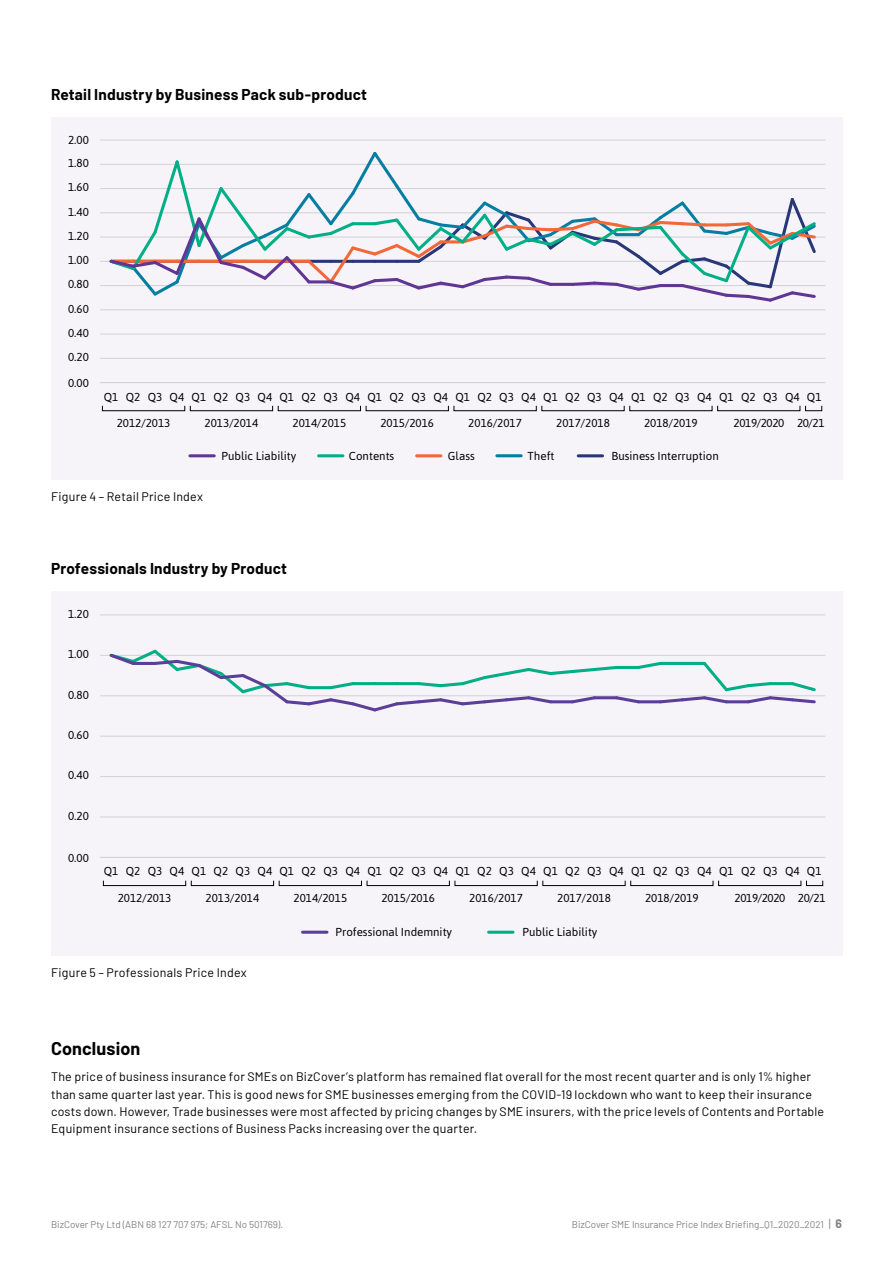
<style>
.page{position:relative;width:893px;height:1263px;background:#fff}
.page>*{position:absolute;margin:0;border:0;box-sizing:border-box;transform-origin:0 0}
.t1{font:700 18px "Barlow";letter-spacing:.005em;color:#000}
.t2{font:700 15.3px "Barlow";letter-spacing:.015em;color:#000}
.t3{font:12.3px/17.2px "Barlow";letter-spacing:.02em;color:#000}
.t4{font:11.55px "Asap";color:#000}
.t5{font:11.55px "Asap";letter-spacing:-.03em;color:#000}
.t6{font:9.75px "Barlow";color:#808285}
.s1{font-size:12px}
.s2{font-weight:700;font-size:12px}
</style>
<div class="page">
<div style="left:51px;top:117px;width:791px;height:363px;background:#f6f4f9"></div>
<hr style="left:100px;top:382px;width:725px;height:1px;background:#d1d3d4">
<hr style="left:100px;top:358px;width:725px;height:1px;background:#d1d3d4">
<hr style="left:100px;top:334px;width:725px;height:1px;background:#d1d3d4">
<hr style="left:100px;top:309px;width:725px;height:1px;background:#d1d3d4">
<hr style="left:100px;top:285px;width:725px;height:1px;background:#d1d3d4">
<hr style="left:100px;top:261px;width:725px;height:1px;background:#d1d3d4">
<hr style="left:100px;top:237px;width:725px;height:1px;background:#d1d3d4">
<hr style="left:100px;top:212px;width:725px;height:1px;background:#d1d3d4">
<hr style="left:100px;top:188px;width:725px;height:1px;background:#d1d3d4">
<hr style="left:100px;top:164px;width:725px;height:1px;background:#d1d3d4">
<hr style="left:100px;top:140px;width:725px;height:1px;background:#d1d3d4">
<hr style="left:578px;top:454px;width:24px;height:3px;background:#273778">
<hr style="left:497px;top:454px;width:24px;height:3px;background:#067da3">
<hr style="left:417px;top:454px;width:24px;height:3px;background:#f26838">
<hr style="left:319px;top:454px;width:24px;height:3px;background:#00af86">
<hr style="left:190px;top:454px;width:24px;height:3px;background:#613594">
<svg style="left:107px;top:151px;width:711px;height:151px"></svg>
<div style="left:102px;top:405px;width:83px;height:6px;border:1px solid #000"></div>
<div style="left:190px;top:405px;width:83px;height:6px;border:1px solid #000"></div>
<div style="left:278px;top:405px;width:83px;height:6px;border:1px solid #000"></div>
<div style="left:366px;top:405px;width:83px;height:6px;border:1px solid #000"></div>
<div style="left:453px;top:405px;width:84px;height:6px;border:1px solid #000"></div>
<div style="left:541px;top:405px;width:84px;height:6px;border:1px solid #000"></div>
<div style="left:629px;top:405px;width:84px;height:6px;border:1px solid #000"></div>
<div style="left:717px;top:405px;width:83px;height:6px;border:1px solid #000"></div>
<div style="left:805px;top:405px;width:17px;height:6px;border:1px solid #000"></div>
<div style="left:51px;top:591px;width:791px;height:365px;background:#f6f4f9"></div>
<hr style="left:100px;top:857px;width:725px;height:1px;background:#d1d3d4">
<hr style="left:100px;top:816px;width:725px;height:1px;background:#d1d3d4">
<hr style="left:100px;top:776px;width:725px;height:1px;background:#d1d3d4">
<hr style="left:100px;top:736px;width:725px;height:1px;background:#d1d3d4">
<hr style="left:100px;top:695px;width:725px;height:1px;background:#d1d3d4">
<hr style="left:100px;top:655px;width:725px;height:1px;background:#d1d3d4">
<hr style="left:100px;top:614px;width:725px;height:1px;background:#d1d3d4">
<hr style="left:489px;top:931px;width:24px;height:3px;background:#00af86">
<hr style="left:303px;top:931px;width:24px;height:3px;background:#5b3e98">
<svg style="left:107px;top:649px;width:711px;height:63px"></svg>
<div style="left:103px;top:880px;width:83px;height:6px;border:1px solid #000"></div>
<div style="left:191px;top:880px;width:83px;height:6px;border:1px solid #000"></div>
<div style="left:279px;top:880px;width:83px;height:6px;border:1px solid #000"></div>
<div style="left:367px;top:880px;width:83px;height:6px;border:1px solid #000"></div>
<div style="left:454px;top:880px;width:84px;height:6px;border:1px solid #000"></div>
<div style="left:542px;top:880px;width:84px;height:6px;border:1px solid #000"></div>
<div style="left:630px;top:880px;width:83px;height:6px;border:1px solid #000"></div>
<div style="left:718px;top:880px;width:83px;height:6px;border:1px solid #000"></div>
<div style="left:806px;top:880px;width:17px;height:6px;border:1px solid #000"></div>
<p class="t2" style="left:51px;top:84px;width:317px">Retail Industry by Business Pack sub-product</p>
<p class="t4" style="left:68px;top:133px;width:22px">2.00</p>
<p class="t4" style="left:68px;top:155px;width:22px">1.80</p>
<p class="t4" style="left:68px;top:180px;width:22px">1.60</p>
<p class="t4" style="left:68px;top:204px;width:22px">1.40</p>
<p class="t4" style="left:68px;top:228px;width:22px">1.20</p>
<p class="t4" style="left:68px;top:252px;width:22px">1.00</p>
<p class="t4" style="left:68px;top:277px;width:22px">0.80</p>
<p class="t4" style="left:68px;top:301px;width:22px">0.60</p>
<p class="t4" style="left:68px;top:325px;width:22px">0.40</p>
<p class="t4" style="left:68px;top:349px;width:22px">0.20</p>
<p class="t4" style="left:68px;top:375px;width:22px">0.00</p>
<p class="t4" style="left:104px;top:389px;width:719px">Q1 Q2 Q3 Q4 Q1 Q2 Q3 Q4 Q1 Q2 Q3 Q4 Q1 Q2 Q3 Q4 Q1 Q2 Q3 Q4 Q1 Q2 Q3 Q4 Q1 Q2 Q3 Q4 Q1 Q2 Q3 Q4 Q1</p>
<p class="t4" style="left:117px;top:415px;width:55px">2012/2013</p>
<p class="t4" style="left:205px;top:415px;width:55px">2013/2014</p>
<p class="t4" style="left:293px;top:415px;width:55px">2014/2015</p>
<p class="t4" style="left:380px;top:415px;width:55px">2015/2016</p>
<p class="t4" style="left:468px;top:415px;width:55px">2016/2017</p>
<p class="t4" style="left:556px;top:415px;width:55px">2017/2018</p>
<p class="t4" style="left:644px;top:415px;width:55px">2018/2019</p>
<p class="t5" style="left:734px;top:415px;width:93px">2019/2020 20/21</p>
<p class="t4" style="left:221px;top:449px;width:76px">Public Liability</p>
<p class="t4" style="left:349px;top:449px;width:47px">Contents</p>
<p class="t4" style="left:448px;top:449px;width:29px">Glass</p>
<p class="t4" style="left:528px;top:449px;width:28px">Theft</p>
<p class="t4" style="left:611px;top:449px;width:109px">Business Interruption</p>
<p class="t3" style="left:51px;top:487px;width:153px">Figure 4 – Retail Price Index</p>
<p class="t2" style="left:51px;top:557px;width:237px">Professionals Industry by Product</p>
<p class="t4" style="left:68px;top:606px;width:22px">1.20</p>
<p class="t4" style="left:68px;top:646px;width:22px">1.00</p>
<p class="t4" style="left:68px;top:687px;width:22px">0.80</p>
<p class="t4" style="left:68px;top:727px;width:22px">0.60</p>
<p class="t4" style="left:68px;top:768px;width:22px">0.40</p>
<p class="t4" style="left:68px;top:808px;width:22px">0.20</p>
<p class="t4" style="left:68px;top:850px;width:22px">0.00</p>
<p class="t4" style="left:104px;top:864px;width:719px">Q1 Q2 Q3 Q4 Q1 Q2 Q3 Q4 Q1 Q2 Q3 Q4 Q1 Q2 Q3 Q4 Q1 Q2 Q3 Q4 Q1 Q2 Q3 Q4 Q1 Q2 Q3 Q4 Q1 Q2 Q3 Q4 Q1</p>
<p class="t4" style="left:118px;top:890px;width:55px">2012/2013</p>
<p class="t4" style="left:206px;top:890px;width:55px">2013/2014</p>
<p class="t4" style="left:293px;top:890px;width:55px">2014/2015</p>
<p class="t4" style="left:381px;top:890px;width:55px">2015/2016</p>
<p class="t4" style="left:469px;top:890px;width:55px">2016/2017</p>
<p class="t4" style="left:557px;top:890px;width:55px">2017/2018</p>
<p class="t4" style="left:645px;top:890px;width:55px">2018/2019</p>
<p class="t5" style="left:734px;top:890px;width:92px">2019/2020 20/21</p>
<p class="t4" style="left:336px;top:924px;width:118px">Professional Indemnity</p>
<p class="t4" style="left:522px;top:924px;width:76px">Public Liability</p>
<p class="t3" style="left:51px;top:963px;width:197px">Figure 5 – Professionals Price Index</p>
<h1 class="t1" style="left:51px;top:1035px;width:91px">Conclusion</h1>
<p class="t3" style="left:51px;top:1067px;width:775px">The price of business insurance for SMEs on BizCover’s platform has remained flat overall for the most recent quarter and is only 1% higher than same quarter last year. This is good news for SME businesses emerging from the COVID-19 lockdown who want to keep their insurance costs down. However, Trade businesses were most affected by pricing changes by SME insurers, with the price levels of Contents and Portable Equipment insurance sections of Business Packs increasing over the quarter.</p>
<p class="t6" style="left:51px;top:1217px;width:234px">BizCover Pty Ltd (ABN 68 127 707 975; AFSL No 501769).</p>
<p class="t6" style="left:572px;top:1217px;width:272px">BizCover SME Insurance Price Index Briefing_Q1_2020_2021 <span class="s1">|</span> <span class="s2">6</span></p>
</div>
